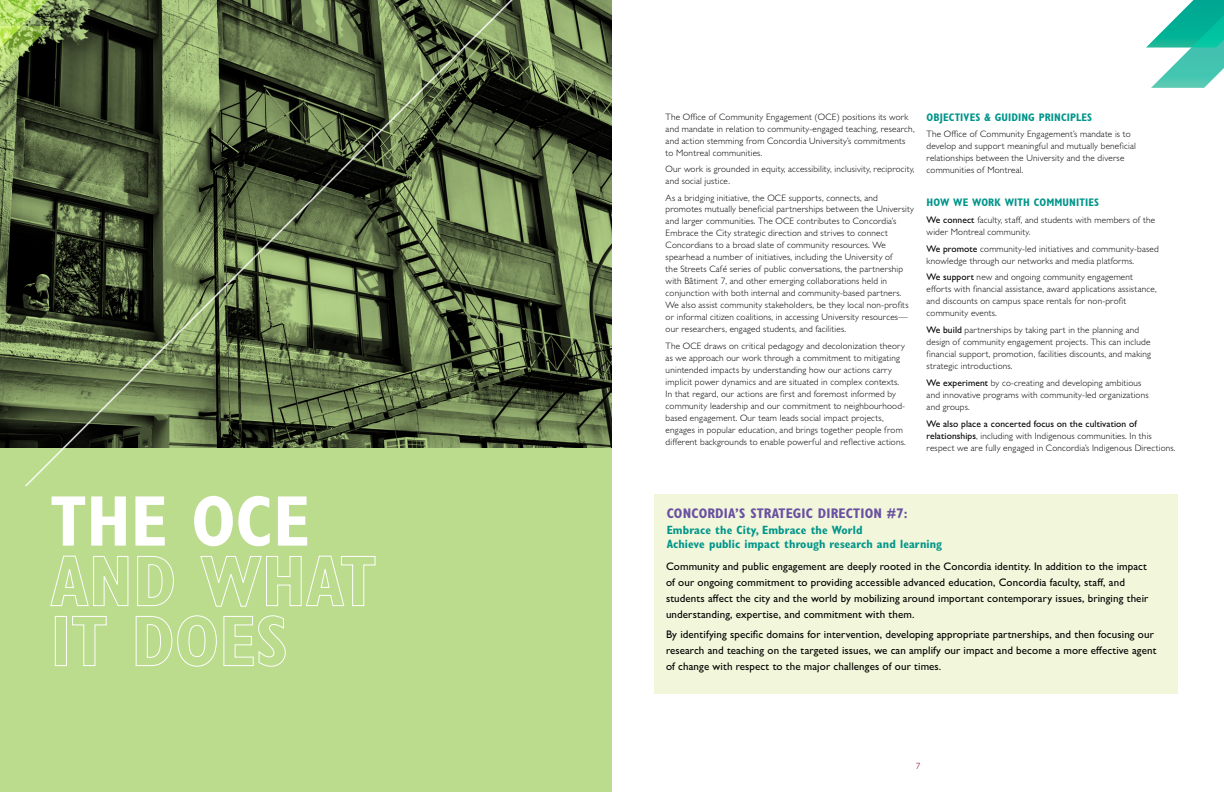
<style>
.page{position:relative;width:1224px;height:792px;background:#fff}
.page>*{position:absolute;margin:0;border:0;box-sizing:border-box;transform-origin:0 0}
.t1{font:700 condensed 72px/60px "Gill Sans MT Pro";color:#fff}
.t2{font:700 condensed 14px "Gill Sans MT Pro";letter-spacing:.01em;color:#6950a1}
.t3{font:700 condensed 12px/14px "Gill Sans MT Pro";letter-spacing:.01em;color:#00958a}
.t4{font:500 11px/16px "Gill Sans MT Pro";letter-spacing:.01em;color:#000}
.t5{font:700 condensed 11px "Gill Sans MT Pro";letter-spacing:.01em;color:#00958a}
.t6{font:500 9.5px "Gill Sans MT Pro";letter-spacing:.01em;color:#000}
.t7{font:300 9.2px/12px "Gill Sans MT Pro";letter-spacing:.02em;color:#000}
.t8{font:300 9px "Gill Sans Nova";color:#92002c}
.s1{font-weight:500;font-size:9.5px}
</style>
<div class="page">
<div style="left:0;top:0;width:612px;height:792px;background:#bbdb8d"></div>
<div style="left:654px;top:494px;width:524px;height:199px;background:#f2f6da"></div>
<svg style="left:1146px;top:0;width:78px;height:88px"></svg>
<svg style="left:0;top:0;width:21px;height:142px;background:#88a358"></svg>
<svg style="left:21px;top:0;width:591px;height:486px;background:#5e6e47"></svg>
<h1 class="t1" style="left:50px;top:491px;width:327px">THE OCE<br>AND WHAT<br>IT DOES</h1>
<p class="t7" style="left:666px;top:110px;width:250px">The Office of Community Engagement (OCE) positions its work and mandate in relation to community-engaged teaching, research, and action stemming from Concordia University’s commitments to Montreal communities.</p>
<p class="t7" style="left:666px;top:163px;width:250px">Our work is grounded in equity, accessibility, inclusivity, reciprocity, and social justice.</p>
<p class="t7" style="left:666px;top:191px;width:250px">As a bridging initiative, the OCE supports, connects, and promotes mutually beneficial partnerships between the University and larger communities. The OCE contributes to Concordia’s Embrace the City strategic direction and strives to connect Concordians to a broad slate of community resources. We spearhead a number of initiatives, including the University of<br>the Streets Café series of public conversations, the partnership with Bâtiment 7, and other emerging collaborations held in conjunction with both internal and community-based partners.<br>We also assist community stakeholders, be they local non-profits or informal citizen coalitions, in accessing University resources— our researchers, engaged students, and facilities.</p>
<p class="t7" style="left:666px;top:340px;width:242px">The OCE draws on critical pedagogy and decolonization theory as we approach our work through a commitment to mitigating unintended impacts by understanding how our actions carry implicit power dynamics and are situated in complex contexts.<br>In that regard, our actions are first and foremost informed by community leadership and our commitment to neighbourhood&shy;based engagement. Our team leads social impact projects, engages in popular education, and brings together people from different backgrounds to enable powerful and reflective actions.</p>
<p class="t5" style="left:927px;top:110px;width:167px">OBJECTIVES &amp; GUIDING PRINCIPLES</p>
<p class="t7" style="left:927px;top:128px;width:211px">The Office of Community Engagement’s mandate is to develop and support meaningful and mutually beneficial relationships between the University and the diverse communities of Montreal.</p>
<p class="t5" style="left:927px;top:196px;width:174px">HOW WE WORK WITH COMMUNITIES</p>
<p class="t7" style="left:927px;top:214px;width:230px"><span class="s1">We connect</span> faculty, staff, and students with members of the wider Montreal community.</p>
<p class="t7" style="left:927px;top:242px;width:234px"><span class="s1">We promote</span> community-led initiatives and community-based knowledge through our networks and media platforms.</p>
<p class="t7" style="left:927px;top:271px;width:232px"><span class="s1">We support</span> new and ongoing community engagement efforts with financial assistance, award applications assistance, and discounts on campus space rentals for non-profit community events.</p>
<p class="t7" style="left:927px;top:324px;width:226px"><span class="s1">We build</span> partnerships by taking part in the planning and design of community engagement projects. This can include financial support, promotion, facilities discounts, and making strategic introductions.</p>
<p class="t7" style="left:927px;top:377px;width:224px"><span class="s1">We experiment</span> by co-creating and developing ambitious and innovative programs with community-led organizations and groups.</p>
<p class="t6" style="left:927px;top:418px;width:212px">We also place a concerted focus on the cultivation of</p>
<p class="t7" style="left:927px;top:430px;width:250px"><span class="s1">relationships</span>, including with Indigenous communities. In this respect we are fully engaged in Concordia’s Indigenous Directions.</p>
<h2 class="t2" style="left:667px;top:505px;width:242px">CONCORDIA’S STRATEGIC DIRECTION #7:</h2>
<h3 class="t3" style="left:667px;top:523px;width:277px">Embrace the City, Embrace the World<br>Achieve public impact through research and learning</h3>
<p class="t4" style="left:666px;top:558px;width:484px">Community and public engagement are deeply rooted in the Concordia identity. In addition to the impact of our ongoing commitment to providing accessible advanced education, Concordia faculty, staff, and students affect the city and the world by mobilizing around important contemporary issues, bringing their understanding, expertise, and commitment with them.</p>
<p class="t4" style="left:666px;top:627px;width:492px">By identifying specific domains for intervention, developing appropriate partnerships, and then focusing our research and teaching on the targeted issues, we can amplify our impact and become a more effective agent of change with respect to the major challenges of our times.</p>
<p class="t8" style="left:916px;top:760px;width:6px">7</p>
</div>
